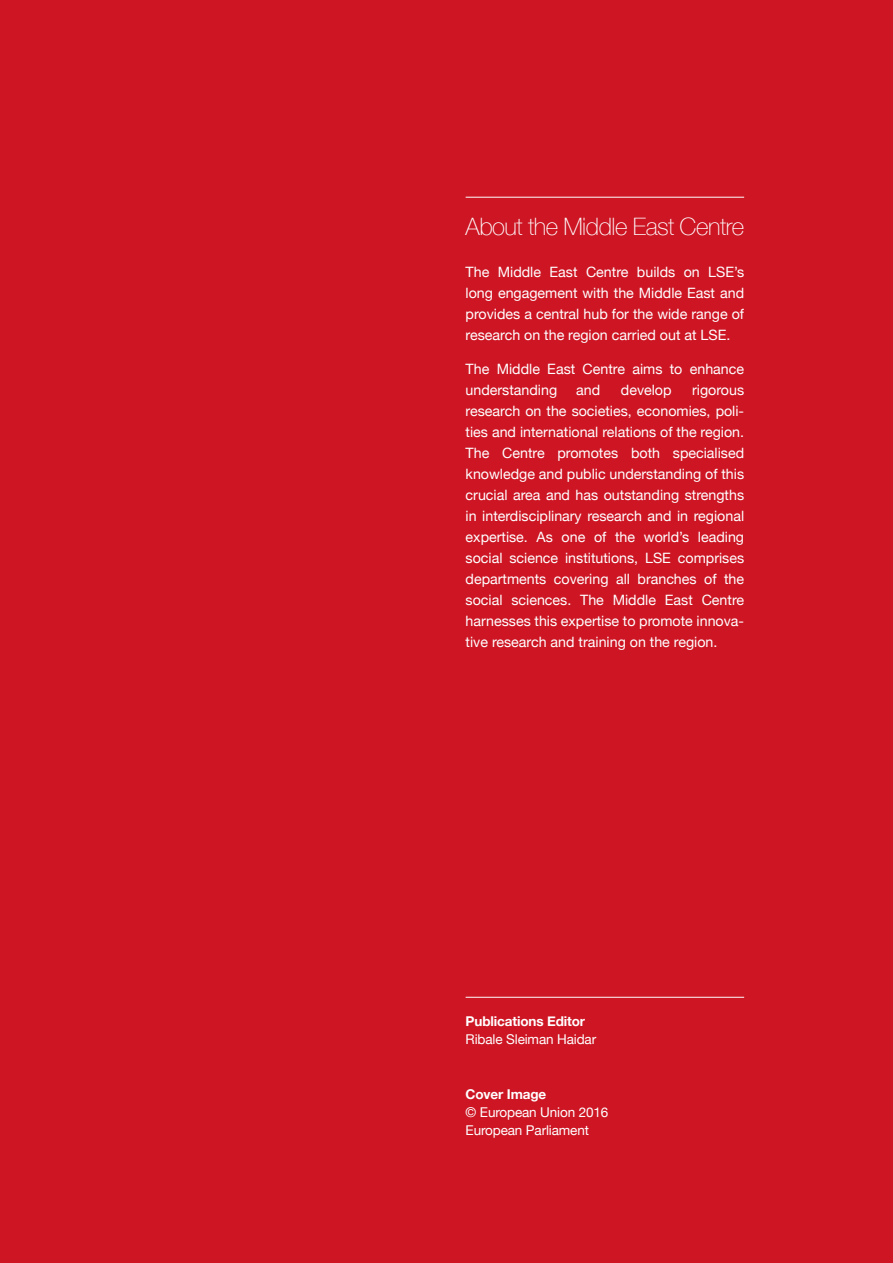
<style>
.page{position:relative;width:893px;height:1263px;background:#cd1523}
.page>*{position:absolute;margin:0;border:0;box-sizing:border-box;transform-origin:0 0}
.Title1{font:100 24px "Helvetica Neue";letter-spacing:-.02em;color:#fff}
.Text{font:14.25px/21px "Helvetica Neue";color:#fff;text-align:justify}
.Title_3{font:13.5px/18px "Helvetica Neue";letter-spacing:-.01em;color:#fff}
.s1{font-weight:700}
</style>
<div class="page">
<hr style="left:466px;top:197px;width:278px;height:1px;background:#fff">
<hr style="left:466px;top:997px;width:278px;height:1px;background:#fff">
<p class="Title1" style="left:466px;top:208px;width:280px">About the Middle East Centre</p>
<p class="Text" style="left:466px;top:262px;width:280px">The Middle East Centre builds on LSE’s long engagement with the Middle East and provides a central hub for the wide range of research on the region carried out at LSE.</p>
<p class="Text" style="left:466px;top:359px;width:280px">The Middle East Centre aims to enhance understanding</p>
<p class="Text" style="left:466px;top:380px;width:280px;text-indent:227px">rigorous research on the societies, economies, poli&shy;ties and international relations of the region.<br>The Centre promotes both specialised knowledge and public understanding of this crucial area and has outstanding strengths in interdisciplinary research and in regional expertise. As one of the world’s leading social science institutions, LSE comprises departments covering all branches of the social sciences. The Middle East Centre harnesses this expertise to promote innova&shy;tive research and training on the region.</p>
<p class="Text" style="left:576px;top:380px;width:26px">and</p>
<p class="Text" style="left:621px;top:380px;width:52px">develop</p>
<p class="Title_3" style="left:466px;top:1013px;width:132px"><span class="s1">Publications Editor<br></span>Ribale Sleiman Haidar</p>
<p class="Title_3" style="left:466px;top:1086px;width:144px"><span class="s1">Cover Image<br></span>© European Union 2016<br>European Parliament</p>
</div>
